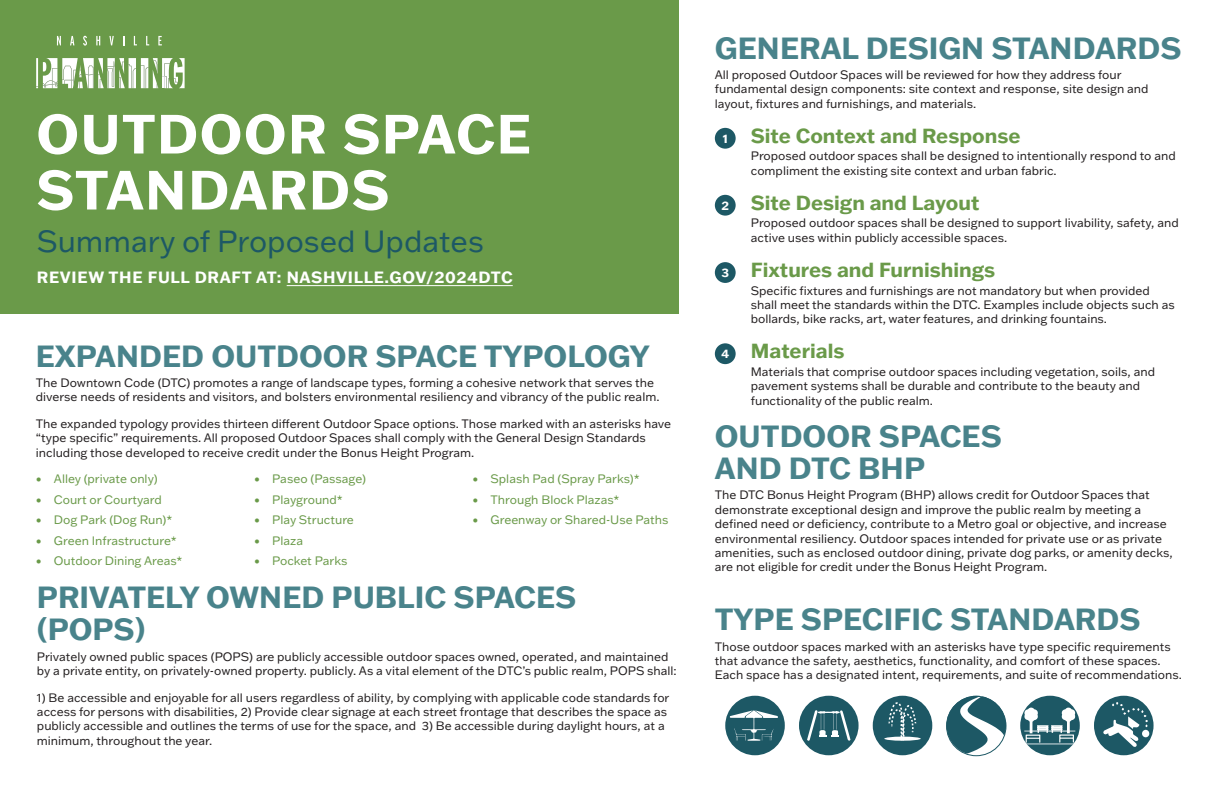
<style>
.page{position:relative;width:1224px;height:792px;background:#fff}
.page>*{position:absolute;margin:0;border:0;box-sizing:border-box;transform-origin:0 0}
.t1{font:700 54px/56px "Franklin Gothic ATF";letter-spacing:.025em;color:#fff}
.t2{font:700 30px/32px "Franklin Gothic ATF";color:#49838b}
.t3{font:30px "Franklin Gothic ATF";color:#1d5865}
.t4{font:700 20px "Franklin Gothic ATF";color:#6a9a49}
.t5{font:700 16px "Franklin Gothic ATF";letter-spacing:.04em;color:#fff}
.Copy{font:12px/14.4px "Franklin Gothic ATF";color:#231f20}
.t6{font:12px "Franklin Gothic ATF";color:#6a9a49}
.t7{font:700 12px "Franklin Gothic ATF";color:#fff}
</style>
<div class="page">
<div style="left:715px;top:128px;width:21px;height:21px;background:#1d5865;border-radius:50%"></div>
<div style="left:715px;top:195px;width:21px;height:21px;background:#1d5865;border-radius:50%"></div>
<div style="left:715px;top:262px;width:21px;height:21px;background:#1d5865;border-radius:50%"></div>
<div style="left:715px;top:343px;width:21px;height:21px;background:#1d5865;border-radius:50%"></div>
<div style="left:725px;top:696px;width:60px;height:59px;background:#1d5865;border-radius:50%"></div>
<svg style="left:730px;top:710px;width:48px;height:31px"></svg>
<div style="left:799px;top:696px;width:60px;height:59px;background:#1d5865;border-radius:50%"></div>
<svg style="left:807px;top:710px;width:43px;height:31px"></svg>
<div style="left:873px;top:696px;width:59px;height:59px;background:#1d5865;border-radius:50%"></div>
<svg style="left:887px;top:702px;width:30px;height:36px"></svg>
<svg style="left:884px;top:737px;width:37px;height:4px"></svg>
<div style="left:946px;top:696px;width:60px;height:59px;background:#1d5865;border-radius:50%"></div>
<svg style="left:955px;top:695px;width:51px;height:62px"></svg>
<div style="left:946px;top:696px;width:60px;height:60px;border:1px solid #1d5865;border-radius:50%"></div>
<div style="left:1094px;top:696px;width:60px;height:59px;background:#1d5865;border-radius:50%"></div>
<div style="left:1142px;top:730px;width:7px;height:7px;background:#fff;border-radius:50%"></div>
<svg style="left:1103px;top:702px;width:45px;height:45px"></svg>
<div style="left:1020px;top:696px;width:60px;height:59px;background:#1d5865;border-radius:50%"></div>
<svg style="left:1024px;top:707px;width:52px;height:38px"></svg>
<div style="left:0;top:0;width:679px;height:314px;background:#6a9a49"></div>
<hr style="left:287px;top:285px;width:226px;height:1px;background:#fff">
<svg style="left:57px;top:36px;width:4px;height:9px"></svg>
<svg style="left:70px;top:36px;width:4px;height:9px"></svg>
<svg style="left:83px;top:36px;width:4px;height:10px"></svg>
<svg style="left:96px;top:36px;width:4px;height:9px"></svg>
<svg style="left:109px;top:36px;width:5px;height:9px"></svg>
<svg style="left:134px;top:36px;width:3px;height:9px"></svg>
<svg style="left:146px;top:36px;width:3px;height:9px"></svg>
<svg style="left:158px;top:36px;width:4px;height:9px"></svg>
<svg style="left:36px;top:58px;width:149px;height:30px"></svg>
<p class="t1" style="left:36px;top:105px;width:496px">OUTDOOR SPACE<br>STANDARDS</p>
<p class="t3" style="left:37px;top:221px;width:449px">Summary of Proposed Updates</p>
<p class="t5" style="left:37px;top:267px;width:477px">REVIEW THE FULL DRAFT AT: NASHVILLE.GOV/2024DTC</p>
<p class="t2" style="left:36px;top:339px;width:615px">EXPANDED OUTDOOR SPACE TYPOLOGY</p>
<p class="Copy" style="left:36px;top:375px;width:625px">The Downtown Code (DTC) promotes a range of landscape types, forming a cohesive network that serves the diverse needs of residents and visitors, and bolsters environmental resiliency and vibrancy of the public realm.</p>
<p class="Copy" style="left:36px;top:416px;width:637px">The expanded typology provides thirteen different Outdoor Space options. Those marked with an asterisks have “type specific” requirements. All proposed Outdoor Spaces shall comply with the General Design Standards including those developed to receive credit under the Bonus Height Program.</p>
<p class="t6" style="left:36px;top:471px;width:123px">• Alley (private only)</p>
<p class="t6" style="left:36px;top:492px;width:128px">• Court or Courtyard</p>
<p class="t6" style="left:36px;top:512px;width:138px">• Dog Park (Dog Run)*</p>
<p class="t6" style="left:36px;top:532px;width:142px">• Green Infrastructure*</p>
<p class="t6" style="left:36px;top:553px;width:148px">• Outdoor Dining Areas*</p>
<p class="t6" style="left:254px;top:471px;width:113px">• Paseo (Passage)</p>
<p class="t6" style="left:254px;top:492px;width:90px">• Playground*</p>
<p class="t6" style="left:254px;top:512px;width:101px">• Play Structure</p>
<p class="t6" style="left:254px;top:532px;width:50px">• Plaza</p>
<p class="t6" style="left:254px;top:553px;width:95px">• Pocket Parks</p>
<p class="t6" style="left:473px;top:471px;width:169px">• Splash Pad (Spray Parks)*</p>
<p class="t6" style="left:473px;top:492px;width:148px">• Through Block Plazas*</p>
<p class="t6" style="left:473px;top:512px;width:198px">• Greenway or Shared-Use Paths</p>
<p class="t2" style="left:37px;top:581px;width:541px">PRIVATELY OWNED PUBLIC SPACES (POPS)</p>
<p class="Copy" style="left:37px;top:649px;width:641px">Privately owned public spaces (POPS) are publicly accessible outdoor spaces owned, operated, and maintained by a private entity, on privately-owned property. publicly. As a vital element of the DTC’s public realm, POPS shall:</p>
<p class="Copy" style="left:37px;top:690px;width:634px">1) Be accessible and enjoyable for all users regardless of ability, by complying with applicable code standards for access for persons with disabilities, 2) Provide clear signage at each street frontage that describes the space as publicly accessible and outlines the terms of use for the space, and 3) Be accessible during daylight hours, at a minimum, throughout the year.</p>
<p class="t2" style="left:715px;top:31px;width:468px">GENERAL DESIGN STANDARDS</p>
<p class="Copy" style="left:715px;top:67px;width:435px">All proposed Outdoor Spaces will be reviewed for how they address four fundamental design components: site context and response, site design and layout, fixtures and furnishings, and materials.</p>
<p class="t7" style="left:723px;top:130px;width:7px">1</p>
<p class="t7" style="left:721px;top:197px;width:9px">2</p>
<p class="t7" style="left:721px;top:265px;width:9px">3</p>
<p class="t4" style="left:751px;top:122px;width:271px">Site Context and Response</p>
<p class="Copy" style="left:751px;top:148px;width:426px">Proposed outdoor spaces shall be designed to intentionally respond to and compliment the existing site context and urban fabric.</p>
<p class="t4" style="left:751px;top:189px;width:230px">Site Design and Layout</p>
<p class="Copy" style="left:751px;top:215px;width:429px">Proposed outdoor spaces shall be designed to support livability, safety, and active uses within publicly accessible spaces.</p>
<p class="t4" style="left:751px;top:257px;width:246px">Fixtures and Furnishings</p>
<p class="Copy" style="left:751px;top:283px;width:425px">Specific fixtures and furnishings are not mandatory but when provided shall meet the standards within the DTC. Examples include objects such as bollards, bike racks, art, water features, and drinking fountains.</p>
<p class="t7" style="left:721px;top:346px;width:9px">4</p>
<p class="t4" style="left:751px;top:338px;width:95px">Materials</p>
<p class="Copy" style="left:751px;top:364px;width:406px">Materials that comprise outdoor spaces including vegetation, soils, and pavement systems shall be durable and contribute to the beauty and functionality of the public realm.</p>
<p class="t2" style="left:715px;top:419px;width:288px">OUTDOOR SPACES<br>AND DTC BHP</p>
<p class="Copy" style="left:715px;top:488px;width:459px">The DTC Bonus Height Program (BHP) allows credit for Outdoor Spaces that demonstrate exceptional design and improve the public realm by meeting a defined need or deficiency, contribute to a Metro goal or objective, and increase environmental resiliency. Outdoor spaces intended for private use or as private amenities, such as enclosed outdoor dining, private dog parks, or amenity decks, are not eligible for credit under the Bonus Height Program.</p>
<p class="t2" style="left:715px;top:603px;width:427px">TYPE SPECIFIC STANDARDS</p>
<p class="Copy" style="left:715px;top:639px;width:469px">Those outdoor spaces marked with an asterisks have type specific requirements that advance the safety, aesthetics, functionality, and comfort of these spaces.<br>Each space has a designated intent, requirements, and suite of recommendations.</p>
</div>
